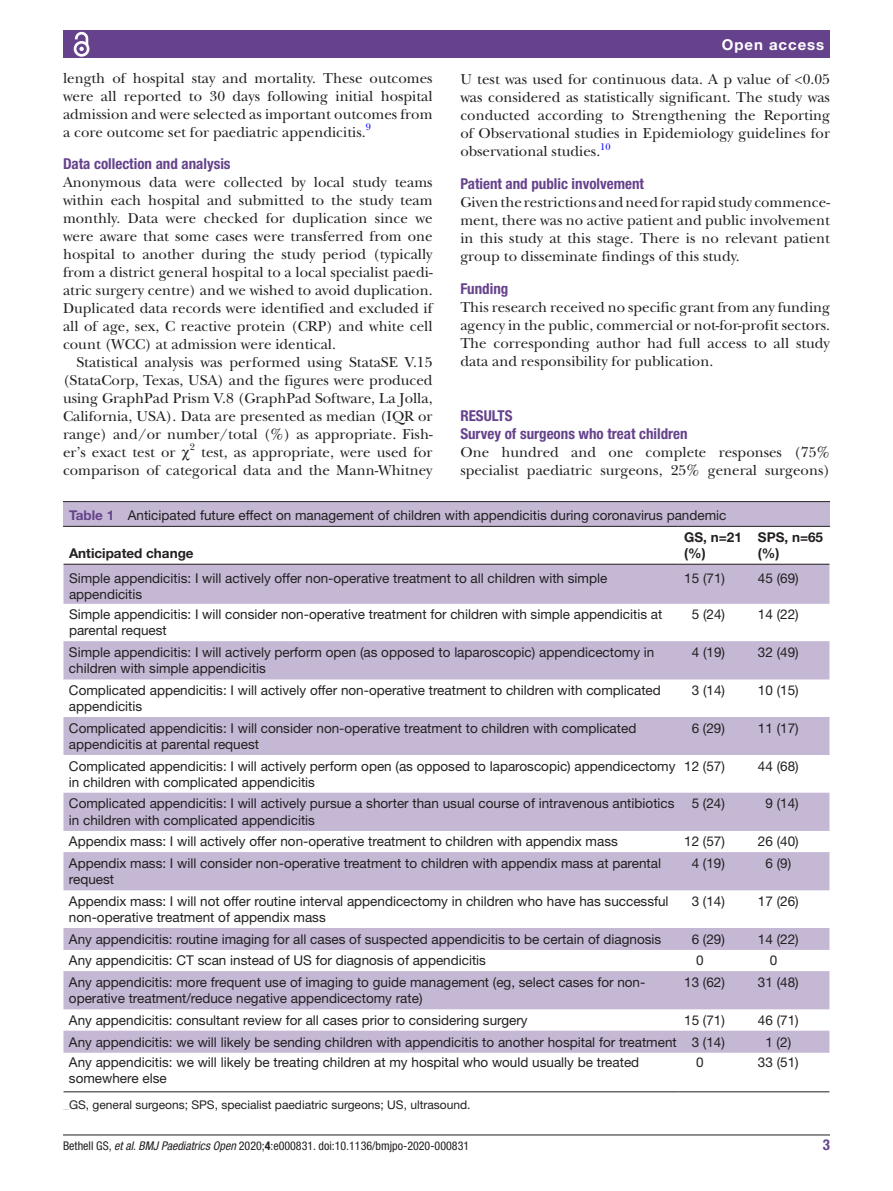
<style>
.page{position:relative;width:893px;height:1191px;background:#fff}
.page>*{position:absolute;margin:0;border:0;box-sizing:border-box;transform-origin:0 0}
.t1{font:15px/18px "New Baskerville";color:#231f20;text-align:justify}
.t2{font:700 condensed 15px/18px "Helvetica Neue LT Std";color:#66428c}
.t3{font:700 15px "Helvetica Neue LT Std";letter-spacing:.065em;color:#fff}
.t4{font:13.5px/16.2px "Helvetica Neue LT Std";color:#231f20}
.t5{font:700 13.5px/16.2px "Helvetica Neue LT Std";color:#231f20}
.t6{font:condensed 12px "Helvetica Neue LT Std";color:#231f20}
.t7{font:12px "Helvetica Neue LT Std";color:#231f20}
.t8{font:9.9px "New Baskerville";color:#00f}
.s1{font-weight:700;color:#66428c}
.s2{font-style:italic}
.s3{font-weight:700}
</style>
<div class="page">
<hr style="left:63px;top:1134px;width:767px;height:1px;background:#231f20">
<div style="left:63px;top:31px;width:767px;height:27px;background:#66428c"></div>
<svg style="left:73px;top:31px;width:17px;height:26px"></svg>
<div style="left:63px;top:502px;width:767px;height:607px;background:#c4b8d4"></div>
<hr style="left:63px;top:501px;width:767px;height:1px;background:#231f20">
<div style="left:64px;top:527px;width:766px;height:582px;background:#fff"></div>
<svg style="left:64px;top:565px;width:766px;height:487px"></svg>
<hr style="left:63px;top:526px;width:615px;height:1px;background:#231f20">
<hr style="left:63px;top:564px;width:615px;height:1px;background:#231f20">
<hr style="left:678px;top:526px;width:74px;height:1px;background:#231f20">
<hr style="left:678px;top:564px;width:74px;height:1px;background:#231f20">
<hr style="left:752px;top:526px;width:78px;height:1px;background:#231f20">
<hr style="left:752px;top:564px;width:78px;height:1px;background:#231f20">
<hr style="left:678px;top:1091px;width:74px;height:1px;background:#231f20">
<hr style="left:63px;top:1091px;width:615px;height:1px;background:#231f20">
<hr style="left:752px;top:1091px;width:78px;height:1px;background:#231f20">
<hr style="left:63px;top:527px;width:1px;height:37px;background:#fff">
<hr style="left:63px;top:564px;width:1px;height:39px;background:#fff">
<hr style="left:63px;top:603px;width:1px;height:38px;background:#fff">
<hr style="left:63px;top:641px;width:1px;height:38px;background:#fff">
<hr style="left:63px;top:679px;width:1px;height:38px;background:#fff">
<hr style="left:63px;top:717px;width:1px;height:38px;background:#fff">
<hr style="left:63px;top:755px;width:1px;height:38px;background:#fff">
<hr style="left:63px;top:793px;width:1px;height:37px;background:#fff">
<svg style="left:63px;top:830px;width:1px;height:22px"></svg>
<hr style="left:63px;top:852px;width:1px;height:38px;background:#fff">
<hr style="left:63px;top:890px;width:1px;height:38px;background:#fff">
<svg style="left:63px;top:928px;width:1px;height:43px"></svg>
<hr style="left:63px;top:971px;width:1px;height:38px;background:#fff">
<svg style="left:63px;top:1009px;width:1px;height:43px"></svg>
<hr style="left:63px;top:1052px;width:1px;height:39px;background:#fff">
<svg style="left:63px;top:1091px;width:1px;height:18px"></svg>
<hr style="left:69px;top:1108px;width:761px;height:2px;background:#fff">
<p class="t3" style="left:722px;top:35px;width:104px">Open access</p>
<p class="t1" style="left:63px;top:69px;width:371px">length of hospital stay and mortality. These outcomes were all reported to 30 days following initial hospital admission and were selected as important outcomes from a core outcome set for paediatric appendicitis.</p>
<p class="t1" style="left:460px;top:71px;width:371px">U test was used for continuous data. A p value of &lt;0.05 was considered as statistically significant. The study was conducted according to Strengthening the Reporting of Observational studies in Epidemiology guidelines for observational studies.<sup>10</sup></p>
<p class="t2" style="left:460px;top:174px;width:185px">Patient and public involvement</p>
<p class="t1" style="left:460px;top:193px;width:371px">Given the restrictions and need for rapid study commence&shy;ment, there was no active patient and public involvement in this study at this stage. There is no relevant patient group to disseminate findings of this study.</p>
<p class="t2" style="left:460px;top:279px;width:50px">Funding</p>
<p class="t1" style="left:460px;top:298px;width:371px">This research received no specific grant from any funding agency in the public, commercial or not-for-profit sectors.<br>The corresponding author had full access to all study data and responsibility for publication.</p>
<p class="t2" style="left:460px;top:406px;width:229px">RESULTS<br>Survey of surgeons who treat children</p>
<p class="t1" style="left:460px;top:443px;width:371px">One hundred and one complete responses (75% specialist paediatric surgeons, 25% general surgeons)</p>
<p class="t4" style="left:69px;top:507px;width:659px"><span class="s1">Table 1</span> Anticipated future effect on management of children with appendicitis during coronavirus pandemic</p>
<p class="t5" style="left:69px;top:545px;width:126px">Anticipated change</p>
<p class="t8" style="left:366px;top:121px;width:7px">9</p>
<p class="t2" style="left:63px;top:154px;width:169px">Data collection and analysis</p>
<p class="t1" style="left:63px;top:173px;width:371px">Anonymous data were collected by local study teams within each hospital and submitted to the study team monthly. Data were checked for duplication since we were aware that some cases were transferred from one hospital to another during the study period (typically from a district general hospital to a local specialist paedi&shy;atric surgery centre) and we wished to avoid duplication.<br>Duplicated data records were identified and excluded if all of age, sex, C reactive protein (CRP) and white cell count (WCC) at admission were identical.</p>
<p class="t1" style="left:63px;top:353px;width:371px;text-indent:14px">Statistical analysis was performed using StataSE V.15 (StataCorp, Texas, USA) and the figures were produced using GraphPad Prism V.8 (GraphPad Software, La Jolla, California, USA). Data are presented as median (IQR or range) and/or number/total (%) as appropriate. Fish&shy;er’s exact test or <sup>2</sup> test, as appropriate, were used for comparison of categorical data and the Mann-Whitney</p>
<p class="t5" style="left:684px;top:529px;width:59px">GS, n=21 (%)</p>
<p class="t5" style="left:758px;top:529px;width:67px">SPS, n=65 (%)</p>
<p class="t4" style="left:69px;top:570px;width:540px">Simple appendicitis: I will actively offer non-operative treatment to all children with simple appendicitis</p>
<p class="t4" style="left:684px;top:570px;width:42px">15 (71)</p>
<p class="t4" style="left:758px;top:570px;width:42px">45 (69)</p>
<p class="t4" style="left:69px;top:606px;width:595px">Simple appendicitis: I will consider non-operative treatment for children with simple appendicitis at parental request</p>
<p class="t4" style="left:692px;top:606px;width:35px">5 (24)</p>
<p class="t4" style="left:758px;top:606px;width:42px">14 (22)</p>
<p class="t4" style="left:69px;top:644px;width:587px">Simple appendicitis: I will actively perform open (as opposed to laparoscopic) appendicectomy in children with simple appendicitis</p>
<p class="t4" style="left:692px;top:644px;width:35px">4 (19)</p>
<p class="t4" style="left:758px;top:644px;width:42px">32 (49)</p>
<p class="t4" style="left:69px;top:682px;width:593px">Complicated appendicitis: I will actively offer non-operative treatment to children with complicated appendicitis</p>
<p class="t4" style="left:692px;top:682px;width:35px">3 (14)</p>
<p class="t4" style="left:758px;top:682px;width:42px">10 (15)</p>
<p class="t4" style="left:69px;top:719px;width:569px">Complicated appendicitis: I will consider non-operative treatment to children with complicated appendicitis at parental request</p>
<p class="t4" style="left:692px;top:719px;width:35px">6 (29)</p>
<p class="t4" style="left:758px;top:719px;width:42px">11 (17)</p>
<p class="t4" style="left:69px;top:757px;width:608px">Complicated appendicitis: I will actively perform open (as opposed to laparoscopic) appendicectomy in children with complicated appendicitis</p>
<p class="t4" style="left:684px;top:757px;width:42px">12 (57)</p>
<p class="t4" style="left:758px;top:757px;width:42px">44 (68)</p>
<p class="t4" style="left:69px;top:795px;width:607px">Complicated appendicitis: I will actively pursue a shorter than usual course of intravenous antibiotics in children with complicated appendicitis</p>
<p class="t4" style="left:692px;top:795px;width:35px">5 (24)</p>
<p class="t4" style="left:765px;top:795px;width:35px">9 (14)</p>
<p class="t4" style="left:69px;top:833px;width:550px">Appendix mass: I will actively offer non-operative treatment to children with appendix mass</p>
<p class="t4" style="left:684px;top:833px;width:42px">12 (57)</p>
<p class="t4" style="left:758px;top:833px;width:42px">26 (40)</p>
<p class="t4" style="left:69px;top:855px;width:594px">Appendix mass: I will consider non-operative treatment to children with appendix mass at parental request</p>
<p class="t4" style="left:692px;top:855px;width:35px">4 (19)</p>
<p class="t4" style="left:765px;top:855px;width:27px">6 (9)</p>
<p class="t4" style="left:69px;top:892px;width:601px">Appendix mass: I will not offer routine interval appendicectomy in children who have has successful non-operative treatment of appendix mass</p>
<p class="t4" style="left:692px;top:892px;width:35px">3 (14)</p>
<p class="t4" style="left:758px;top:892px;width:42px">17 (26)</p>
<p class="t4" style="left:69px;top:930px;width:594px">Any appendicitis: routine imaging for all cases of suspected appendicitis to be certain of diagnosis</p>
<p class="t4" style="left:692px;top:930px;width:35px">6 (29)</p>
<p class="t4" style="left:758px;top:930px;width:42px">14 (22)</p>
<p class="t4" style="left:69px;top:952px;width:419px">Any appendicitis: CT scan instead of US for diagnosis of appendicitis</p>
<p class="t4" style="left:696px;top:952px;width:9px">0</p>
<p class="t4" style="left:770px;top:952px;width:9px">0</p>
<p class="t4" style="left:69px;top:974px;width:578px">Any appendicitis: more frequent use of imaging to guide management (eg, select cases for non&shy;operative treatment/reduce negative appendicectomy rate)</p>
<p class="t4" style="left:684px;top:974px;width:42px">13 (62)</p>
<p class="t4" style="left:758px;top:974px;width:42px">31 (48)</p>
<p class="t4" style="left:69px;top:1011px;width:460px">Any appendicitis: consultant review for all cases prior to considering surgery</p>
<p class="t4" style="left:684px;top:1011px;width:42px">15 (71)</p>
<p class="t4" style="left:758px;top:1011px;width:42px">46 (71)</p>
<p class="t4" style="left:69px;top:1033px;width:657px">Any appendicitis: we will likely be sending children with appendicitis to another hospital for treatment 3 (14)</p>
<p class="t4" style="left:765px;top:1033px;width:27px">1 (2)</p>
<p class="t4" style="left:69px;top:1053px;width:572px">Any appendicitis: we will likely be treating children at my hospital who would usually be treated somewhere else</p>
<p class="t4" style="left:696px;top:1053px;width:9px">0</p>
<p class="t4" style="left:758px;top:1053px;width:42px">33 (51)</p>
<p class="t7" style="left:69px;top:1098px;width:403px">GS, general surgeons; SPS, specialist paediatric surgeons; US, ultrasound.</p>
<p class="t6" style="left:63px;top:1138px;width:408px">Bethell GS, <span class="s2">et al</span>. <span class="s2">BMJ Paediatrics Open</span> 2020;<span class="s3">4</span>:e000831. doi:10.1136/bmjpo-2020-000831</p>
<p class="t2" style="left:823px;top:1135px;width:9px">3</p>
</div>
